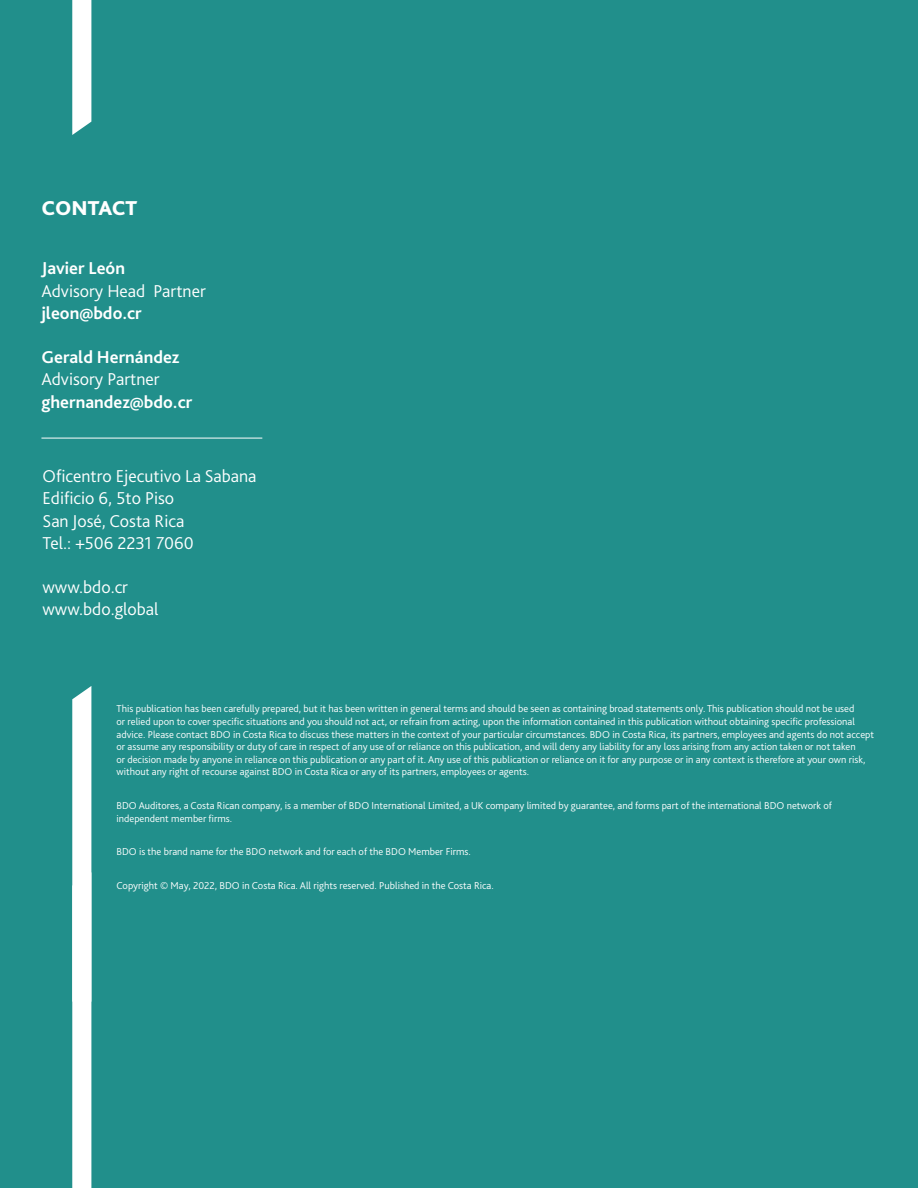
<style>
.page{position:relative;width:918px;height:1188px;background:#218f8b}
.page>*{position:absolute;margin:0;border:0;box-sizing:border-box;transform-origin:0 0}
.t1{font:800 21px "Bliss Pro";color:#fff}
.t2{font:300 18px/22.5px "Bliss Pro";color:#fff}
.t3{font:700 18px "Bliss Pro";color:#fff}
.t4{font:300 10.5px/12.6px "Bliss Pro";color:#fff}
</style>
<div class="page">
<svg style="left:72px;top:0;width:19px;height:135px;background:#f1f7f7"></svg>
<div style="left:72px;top:686px;width:19px;height:502px;background:#fff"></div>
<hr style="left:41px;top:438px;width:221px;height:1px;background:#fff">
<h1 class="t1" style="left:41px;top:195px;width:98px">CONTACT</h1>
<h2 class="t3" style="left:41px;top:257px;width:85px">Javier León</h2>
<h2 class="t2" style="left:41px;top:279px;width:166px">Advisory Head Partner</h2>
<h2 class="t3" style="left:41px;top:302px;width:102px">jleon@bdo.cr</h2>
<h2 class="t3" style="left:41px;top:346px;width:139px">Gerald Hernández</h2>
<h2 class="t2" style="left:41px;top:368px;width:120px">Advisory Partner</h2>
<h2 class="t3" style="left:41px;top:391px;width:152px">ghernandez@bdo.cr</h2>
<h2 class="t2" style="left:43px;top:464px;width:216px">Oficentro Ejecutivo La Sabana<br>Edificio 6, 5to Piso<br>San José, Costa Rica<br>Tel.: +506 2231 7060</h2>
<h2 class="t2" style="left:43px;top:575px;width:117px">www.bdo.cr www.bdo.global</h2>
<p class="t4" style="left:117px;top:702px;width:759px">This publication has been carefully prepared, but it has been written in general terms and should be seen as containing broad statements only. This publication should not be used<br>or relied upon to cover specific situations and you should not act, or refrain from acting, upon the information contained in this publication without obtaining specific professional advice. Please contact BDO in Costa Rica to discuss these matters in the context of your particular circumstances. BDO in Costa Rica, its partners, employees and agents do not accept or assume any responsibility or duty of care in respect of any use of or reliance on this publication, and will deny any liability for any loss arising from any action taken or not taken<br>or decision made by anyone in reliance on this publication or any part of it. Any use of this publication or reliance on it for any purpose or in any context is therefore at your own risk, without any right of recourse against BDO in Costa Rica or any of its partners, employees or agents.</p>
<p class="t4" style="left:117px;top:799px;width:717px">BDO Auditores, a Costa Rican company, is a member of BDO International Limited, a UK company limited by guarantee, and forms part of the international BDO network of independent member firms.</p>
<p class="t4" style="left:117px;top:845px;width:356px">BDO is the brand name for the BDO network and for each of the BDO Member Firms.</p>
<p class="t4" style="left:117px;top:879px;width:379px">Copyright © May, 2022, BDO in Costa Rica. All rights reserved. Published in the Costa Rica.</p>
</div>
